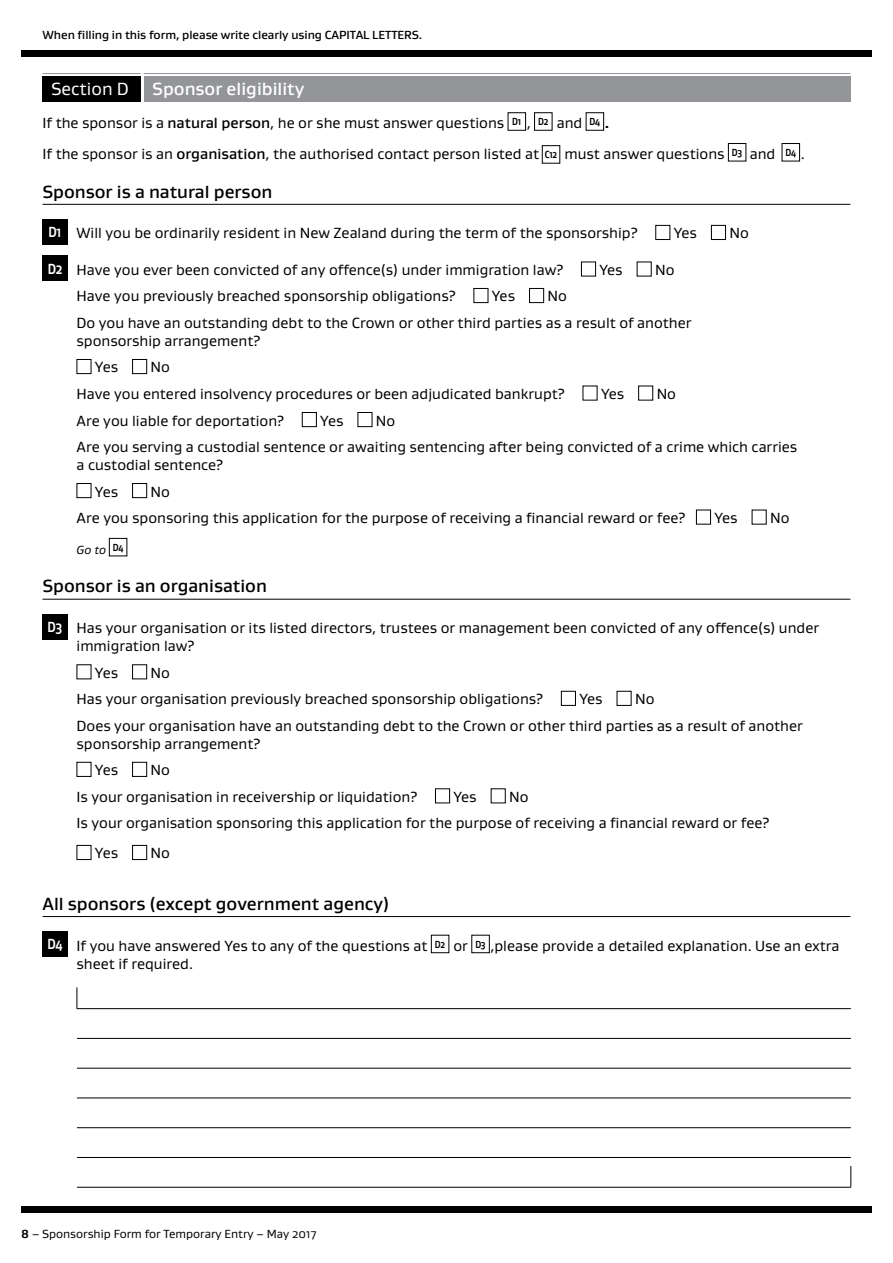
<style>
.page{position:relative;width:893px;height:1263px;background:#fff}
.page>*{position:absolute;margin:0;border:0;box-sizing:border-box;transform-origin:0 0}
.t1{font:500 18px "Gustan";color:#000}
.t2{font:500 18px "Gustan";color:#fff}
.t3{font:18px "Gustan";color:#fff}
.t4{font:15px/26.5px "Gustan";color:#000}
.t5{font:500 12px "Gustan";letter-spacing:-.005em;color:#000}
.t6{font:12px "Gustan";color:#000}
.t7{font:italic 12px "Gustan";color:#000}
.s1{font-weight:500}
.s2{font-weight:700}
.s3{font-weight:700;font-size:10.5px}
.s4{font-weight:700;color:#fff}
</style>
<div class="page">
<div style="left:21px;top:50px;width:851px;height:7px;background:#000"></div>
<div style="left:21px;top:1206px;width:851px;height:7px;background:#000"></div>
<hr style="left:43px;top:204px;width:807px;height:1px;background:#000">
<hr style="left:43px;top:599px;width:807px;height:1px;background:#000">
<hr style="left:43px;top:916px;width:807px;height:1px;background:#000">
<div style="left:43px;top:77px;width:98px;height:25px;background:#000"></div>
<hr style="left:43px;top:73px;width:98px;height:1px;background:#939598">
<div style="left:144px;top:77px;width:706px;height:25px;background:#939598"></div>
<hr style="left:144px;top:73px;width:706px;height:1px;background:#939598">
<div style="left:508px;top:112px;width:18px;height:19px;border:1px solid #000"></div>
<div style="left:534px;top:112px;width:18px;height:19px;border:1px solid #000"></div>
<div style="left:586px;top:112px;width:18px;height:19px;border:1px solid #000"></div>
<div style="left:542px;top:145px;width:18px;height:18px;border:1px solid #000"></div>
<div style="left:728px;top:143px;width:18px;height:18px;border:1px solid #000"></div>
<div style="left:782px;top:143px;width:18px;height:18px;border:1px solid #000"></div>
<div style="left:43px;top:219px;width:25px;height:25px;background:#000"></div>
<div style="left:655px;top:225px;width:15px;height:15px;border:1px solid #000"></div>
<div style="left:711px;top:225px;width:15px;height:15px;border:1px solid #000"></div>
<div style="left:43px;top:256px;width:25px;height:25px;background:#000"></div>
<div style="left:581px;top:262px;width:15px;height:14px;border:1px solid #000"></div>
<div style="left:473px;top:288px;width:15px;height:15px;border:1px solid #000"></div>
<div style="left:529px;top:288px;width:15px;height:15px;border:1px solid #000"></div>
<div style="left:77px;top:359px;width:14px;height:15px;border:1px solid #000"></div>
<div style="left:132px;top:359px;width:15px;height:15px;border:1px solid #000"></div>
<div style="left:638px;top:386px;width:15px;height:14px;border:1px solid #000"></div>
<div style="left:302px;top:412px;width:15px;height:15px;border:1px solid #000"></div>
<div style="left:358px;top:412px;width:14px;height:15px;border:1px solid #000"></div>
<div style="left:77px;top:483px;width:14px;height:15px;border:1px solid #000"></div>
<div style="left:132px;top:483px;width:15px;height:15px;border:1px solid #000"></div>
<div style="left:696px;top:510px;width:15px;height:14px;border:1px solid #000"></div>
<div style="left:109px;top:538px;width:18px;height:18px;border:1px solid #000"></div>
<div style="left:43px;top:614px;width:25px;height:25px;background:#000"></div>
<div style="left:132px;top:664px;width:15px;height:15px;border:1px solid #000"></div>
<div style="left:561px;top:691px;width:15px;height:15px;border:1px solid #000"></div>
<div style="left:617px;top:691px;width:14px;height:15px;border:1px solid #000"></div>
<div style="left:77px;top:762px;width:14px;height:15px;border:1px solid #000"></div>
<div style="left:132px;top:762px;width:15px;height:15px;border:1px solid #000"></div>
<div style="left:435px;top:788px;width:15px;height:15px;border:1px solid #000"></div>
<div style="left:491px;top:788px;width:15px;height:15px;border:1px solid #000"></div>
<div style="left:77px;top:845px;width:14px;height:15px;border:1px solid #000"></div>
<div style="left:132px;top:845px;width:15px;height:15px;border:1px solid #000"></div>
<div style="left:43px;top:931px;width:25px;height:25px;background:#000"></div>
<div style="left:431px;top:935px;width:18px;height:18px;border:1px solid #000"></div>
<div style="left:471px;top:935px;width:19px;height:18px;border:1px solid #000"></div>
<svg style="left:77px;top:987px;width:1px;height:21px"></svg>
<hr style="left:77px;top:1008px;width:774px;height:1px;background:#000">
<hr style="left:77px;top:1038px;width:774px;height:1px;background:#000">
<hr style="left:77px;top:1068px;width:774px;height:1px;background:#000">
<hr style="left:77px;top:1097px;width:774px;height:1px;background:#000">
<hr style="left:77px;top:1127px;width:774px;height:1px;background:#000">
<hr style="left:77px;top:1157px;width:774px;height:1px;background:#000">
<svg style="left:850px;top:1166px;width:1px;height:21px"></svg>
<hr style="left:77px;top:1187px;width:774px;height:1px;background:#000">
<p class="t5" style="left:43px;top:27px;width:381px">When filling in this form, please write clearly using CAPITAL LETTERS.</p>
<p class="t3" style="left:51px;top:77px;width:79px">Section D</p>
<p class="t2" style="left:152px;top:77px;width:154px">Sponsor eligibility</p>
<p class="t4" style="left:43px;top:107px;width:764px;line-height:30.8px">If the sponsor is a <span class="s1">natural person</span>, he or she must answer questions <sup>D1</sup> , <sup>D2</sup> and <sup>D4</sup> <span class="s2">.<br></span>If the sponsor is an <span class="s1">organisation</span>, the authorised contact person listed at <span class="s3">C12</span> must answer questions <sup>D3</sup> and <sup>D4</sup> .</p>
<p class="t1" style="left:43px;top:180px;width:231px">Sponsor is a natural person</p>
<p class="t4" style="left:49px;top:220px;width:591px"><span class="s4">D1</span> Will you be ordinarily resident in New Zealand during the term of the sponsorship?</p>
<p class="t4" style="left:674px;top:220px;width:25px">Yes</p>
<p class="t4" style="left:729px;top:220px;width:21px">No</p>
<p class="t4" style="left:48px;top:256px;width:517px"><span class="s4">D2</span> Have you ever been convicted of any offence(s) under immigration law?</p>
<p class="t4" style="left:599px;top:256px;width:25px">Yes</p>
<p class="t4" style="left:655px;top:256px;width:21px">No</p>
<p class="t4" style="left:77px;top:283px;width:381px">Have you previously breached sponsorship obligations?</p>
<p class="t4" style="left:492px;top:283px;width:25px">Yes</p>
<p class="t4" style="left:77px;top:283px;width:616px;text-indent:471px">No<br>Do you have an outstanding debt to the Crown or other third parties as a result of another</p>
<p class="t4" style="left:95px;top:327px;width:167px;text-indent:-18px">sponsorship arrangement?<br>Yes</p>
<p class="t4" style="left:77px;top:354px;width:490px;text-indent:74px">No<br>Have you entered insolvency procedures or been adjudicated bankrupt?</p>
<p class="t4" style="left:601px;top:380px;width:25px">Yes</p>
<p class="t4" style="left:657px;top:380px;width:21px">No</p>
<p class="t4" style="left:77px;top:407px;width:209px">Are you liable for deportation?</p>
<p class="t4" style="left:320px;top:407px;width:25px">Yes</p>
<p class="t4" style="left:77px;top:407px;width:722px;text-indent:299px">No<br>Are you serving a custodial sentence or awaiting sentencing after being convicted of a crime which carries</p>
<p class="t4" style="left:95px;top:451px;width:130px;text-indent:-18px">a custodial sentence?<br>Yes</p>
<p class="t4" style="left:77px;top:478px;width:610px;text-indent:74px">No<br>Are you sponsoring this application for the purpose of receiving a financial reward or fee?</p>
<p class="t4" style="left:714px;top:504px;width:25px">Yes</p>
<p class="t4" style="left:770px;top:504px;width:21px">No</p>
<p class="t7" style="left:77px;top:542px;width:48px">Go to <sup>D4</sup></p>
<p class="t1" style="left:43px;top:574px;width:226px">Sponsor is an organisation</p>
<p class="t4" style="left:77px;top:619px;width:744px;line-height:18px;text-indent:-29px"><span class="s4">D3</span> Has your organisation or its listed directors, trustees or management been convicted of any offence(s) under immigration law?</p>
<p class="t4" style="left:95px;top:659px;width:25px">Yes</p>
<p class="t4" style="left:77px;top:659px;width:468px;text-indent:74px">No<br>Has your organisation previously breached sponsorship obligations?</p>
<p class="t4" style="left:77px;top:685px;width:728px;text-indent:558px">No<br>Does your organisation have an outstanding debt to the Crown or other third parties as a result of another</p>
<p class="t4" style="left:95px;top:730px;width:167px;text-indent:-18px">sponsorship arrangement?<br>Yes</p>
<p class="t4" style="left:579px;top:685px;width:25px">Yes</p>
<p class="t4" style="left:77px;top:756px;width:342px;text-indent:74px">No<br>Is your organisation in receivership or liquidation?</p>
<p class="t4" style="left:77px;top:783px;width:694px;text-indent:433px">No<br>Is your organisation sponsoring this application for the purpose of receiving a financial reward or fee?</p>
<p class="t4" style="left:95px;top:839px;width:25px">Yes</p>
<p class="t4" style="left:151px;top:839px;width:21px">No</p>
<p class="t1" style="left:43px;top:892px;width:348px">All sponsors (except government agency)</p>
<p class="t4" style="left:77px;top:936px;width:764px;line-height:18px;text-indent:-29px"><span class="s4">D4</span> If you have answered Yes to any of the questions at <sup>D2</sup> or <sup>D3</sup> ,please provide a detailed explanation. Use an extra sheet if required.</p>
<p class="t4" style="left:453px;top:783px;width:25px">Yes</p>
<p class="t6" style="left:21px;top:1226px;width:297px"><span class="s2">8</span> – Sponsorship Form for Temporary Entry – May 2017</p>
</div>
